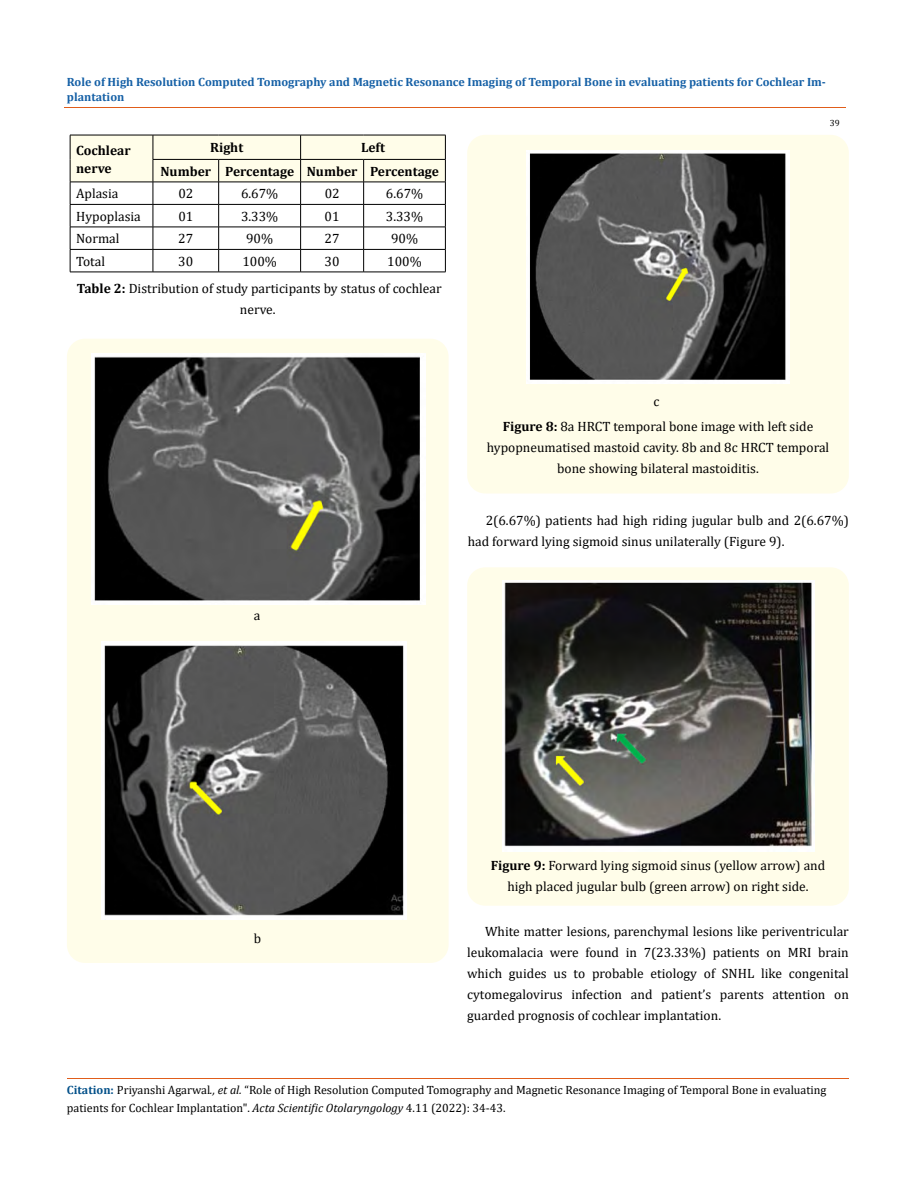
<style>
.page{position:relative;width:917px;height:1188px;background:#fff}
.page>*{position:absolute;margin:0;border:0;box-sizing:border-box;transform-origin:0 0}
.t1{font:13.5px/21px "Cambria";color:#000;text-align:center}
.t2{font:700 13.5px/18px "Cambria";color:#000}
.t3{font:12px/18px "Cambria";color:#000}
.t4{font:700 12px/15px "Cambria";color:#1560a6}
.t5{font:9px "Cambria";color:#000}
.s1{font-weight:700}
.s2{font-weight:700;color:#035089}
.s3{font-style:italic}
</style>
<div class="page">
<svg style="left:70px;top:135px;width:376px;height:137px"></svg>
<hr style="left:70px;top:272px;width:83px;height:1px;background:#000">
<hr style="left:153px;top:272px;width:66px;height:1px;background:#000">
<hr style="left:219px;top:272px;width:81px;height:1px;background:#000">
<hr style="left:300px;top:272px;width:63px;height:1px;background:#000">
<hr style="left:363px;top:272px;width:82px;height:1px;background:#000">
<div style="left:67px;top:339px;width:381px;height:624px;background:#fffde9;border-radius:18px"></div>
<img style="left:91px;top:353px;width:334px;height:251px">
<img style="left:101px;top:641px;width:305px;height:279px">
<div style="left:467px;top:135px;width:381px;height:359px;background:#fffde9;border-radius:18px"></div>
<img style="left:526px;top:150px;width:263px;height:233px">
<div style="left:467px;top:567px;width:381px;height:339px;background:#fffde9;border-radius:18px"></div>
<img style="left:502px;top:581px;width:312px;height:271px">
<hr style="left:64px;top:108px;width:781px;height:1px;background:#e05d1a">
<hr style="left:67px;top:1078px;width:781px;height:1px;background:#e05d1a">
<p class="t4" style="left:67px;top:74px;width:760px">Role of High Resolution Computed Tomography and Magnetic Resonance Imaging of Temporal Bone in evaluating patients for Cochlear Im&shy;plantation</p>
<p class="t2" style="left:160px;top:136px;width:280px;line-height:23.4px;text-indent:200px">Left<br>Number Percentage Number Percentage</p>
<p class="t2" style="left:76px;top:141px;width:56px">Cochlear nerve</p>
<p class="t2" style="left:210px;top:138px;width:35px">Right</p>
<p class="t1" style="left:76px;top:183px;width:44px">Aplasia</p>
<p class="t1" style="left:178px;top:183px;width:16px">02</p>
<p class="t1" style="left:241px;top:183px;width:39px">6.67%</p>
<p class="t1" style="left:325px;top:183px;width:16px">02</p>
<p class="t1" style="left:386px;top:183px;width:39px">6.67%</p>
<p class="t1" style="left:76px;top:206px;width:66px">Hypoplasia</p>
<p class="t1" style="left:178px;top:206px;width:16px">01</p>
<p class="t1" style="left:241px;top:206px;width:39px">3.33%</p>
<p class="t1" style="left:324px;top:206px;width:16px">01</p>
<p class="t1" style="left:386px;top:206px;width:39px">3.33%</p>
<p class="t1" style="left:76px;top:228px;width:45px">Normal</p>
<p class="t1" style="left:178px;top:228px;width:16px">27</p>
<p class="t1" style="left:246px;top:228px;width:28px">90%</p>
<p class="t1" style="left:324px;top:228px;width:16px">27</p>
<p class="t1" style="left:391px;top:228px;width:28px">90%</p>
<p class="t1" style="left:76px;top:251px;width:30px">Total</p>
<p class="t1" style="left:178px;top:251px;width:16px">30</p>
<p class="t1" style="left:242px;top:251px;width:36px">100%</p>
<p class="t1" style="left:324px;top:251px;width:16px">30</p>
<p class="t1" style="left:77px;top:248px;width:366px;line-height:27.2px;text-align:left;text-indent:310px">100%<br><span class="s1">Table 2:</span> Distribution of study participants by status of cochlear</p>
<p class="t1" style="left:240px;top:299px;width:37px">nerve.</p>
<p class="t5" style="left:829px;top:118px;width:11px">39</p>
<p class="t1" style="left:254px;top:605px;width:8px">a</p>
<p class="t1" style="left:503px;top:389px;width:312px;line-height:25.2px">c<br><span class="s1">Figure 8:</span> 8a HRCT temporal bone image with left side</p>
<p class="t1" style="left:487px;top:437px;width:344px">hypopneumatised mastoid cavity. 8b and 8c HRCT temporal bone showing bilateral mastoiditis.</p>
<p class="t1" style="left:468px;top:510px;width:382px;text-align:left;text-indent:18px">2(6.67%) patients had high riding jugular bulb and 2(6.67%) had forward lying sigmoid sinus unilaterally (Figure 9).</p>
<p class="t1" style="left:254px;top:927px;width:9px">b</p>
<p class="t1" style="left:490px;top:854px;width:336px"><span class="s1">Figure 9:</span> Forward lying sigmoid sinus (yellow arrow) and high placed jugular bulb (green arrow) on right side.</p>
<p class="t1" style="left:467px;top:921px;width:383px;text-align:justify;text-indent:18px">White matter lesions, parenchymal lesions like periventricular leukomalacia were found in 7(23.33%) patients on MRI brain which guides us to probable etiology of SNHL like congenital cytomegalovirus infection and patient’s parents attention on guarded prognosis of cochlear implantation.</p>
<p class="t3" style="left:67px;top:1081px;width:761px"><span class="s2">Citation:</span> Priyanshi Agarwal<span class="s3">., et al.</span> “Role of High Resolution Computed Tomography and Magnetic Resonance Imaging of Temporal Bone in evaluating patients for Cochlear Implantation". <span class="s3">Acta Scientific Otolaryngology</span> 4.11 (2022): 34-43.</p>
</div>
